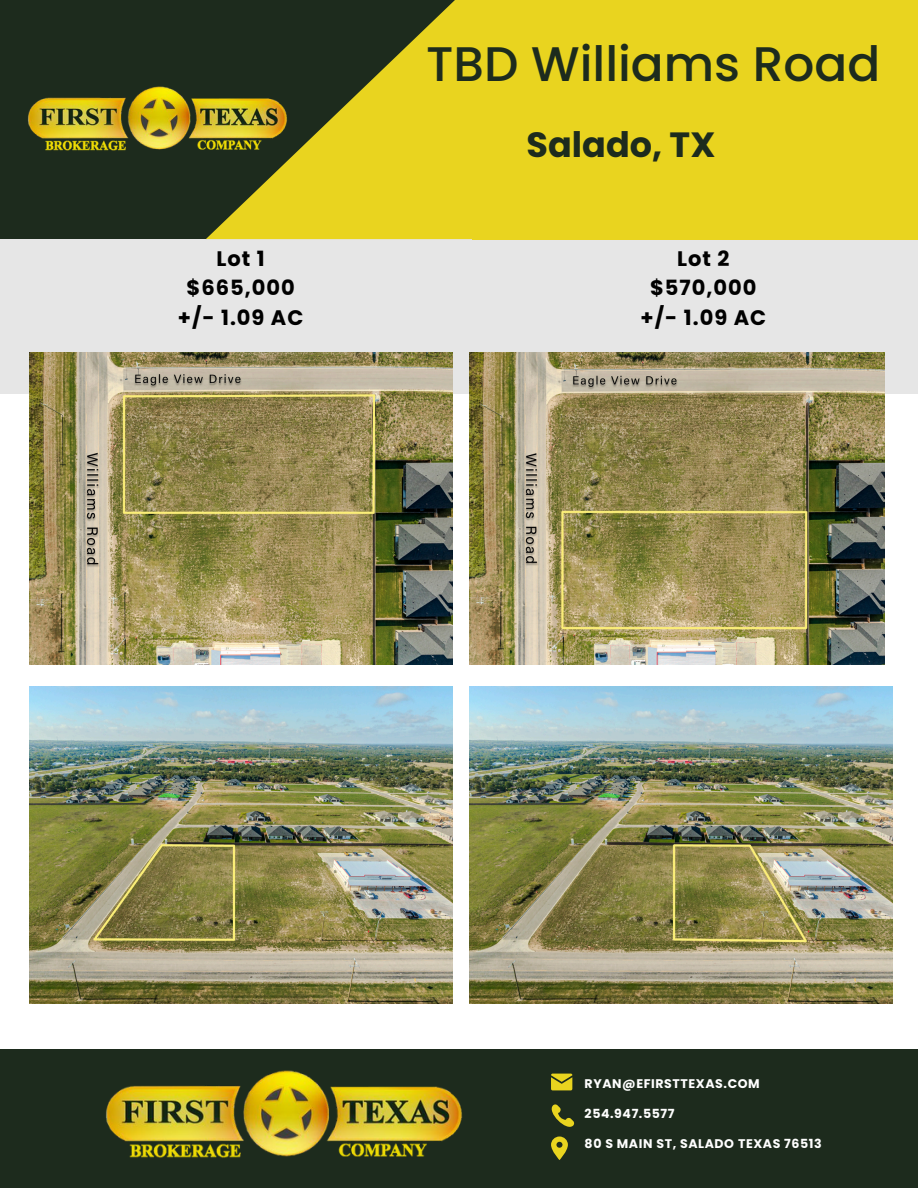
<style>
.page{position:relative;width:918px;height:1188px;background:#fff}
.page>*{position:absolute;margin:0;border:0;box-sizing:border-box;transform-origin:0 0}
.t1{font:500 48.6px "Poppins";color:#1d2b1d}
.t2{font:700 35.1px "Poppins";color:#1d2b1d}
.t3{font:700 21px/29.2px "Poppins";letter-spacing:.045em;color:#000;text-align:center}
.t4{font:700 12.6px "Poppins";letter-spacing:.045em;color:#fff}
</style>
<div class="page">
<div style="left:0;top:0;width:918px;height:239px;background:#1d2b1d"></div>
<div style="left:0;top:239px;width:918px;height:154px;background:#e6e6e6"></div>
<svg style="left:206px;top:0;width:266px;height:239px;fill:#e9d41f"></svg>
<div style="left:472px;top:0;width:446px;height:239px;background:#e9d41f"></div>
<div style="left:0;top:1049px;width:918px;height:139px;background:#1d2b1d"></div>
<svg style="left:551px;top:1137px;width:17px;height:23px"></svg>
<svg style="left:551px;top:1074px;width:21px;height:16px"></svg>
<svg style="left:551px;top:1104px;width:23px;height:23px"></svg>
<img style="left:28px;top:65px;width:277px;height:99px">
<img style="left:106px;top:1070px;width:357px;height:88px">
<img style="left:470px;top:353px;width:415px;height:311px">
<img style="left:470px;top:686px;width:423px;height:318px">
<img style="left:29px;top:686px;width:423px;height:318px">
<img style="left:29px;top:353px;width:423px;height:311px">
<p class="t1" style="left:426px;top:30px;width:456px">TBD Williams Road</p>
<p class="t2" style="left:527px;top:120px;width:190px">Salado, TX</p>
<p class="t3" style="left:178px;top:244px;width:127px">Lot 1 $665,000 +/- 1.09 AC</p>
<p class="t3" style="left:641px;top:244px;width:127px">Lot 2 $570,000 +/- 1.09 AC</p>
<p class="t4" style="left:585px;top:1074px;width:177px">RYAN@EFIRSTTEXAS.COM</p>
<p class="t4" style="left:585px;top:1105px;width:91px">254.947.5577</p>
<p class="t4" style="left:585px;top:1135px;width:239px">80 S MAIN ST, SALADO TEXAS 76513</p>
</div>
